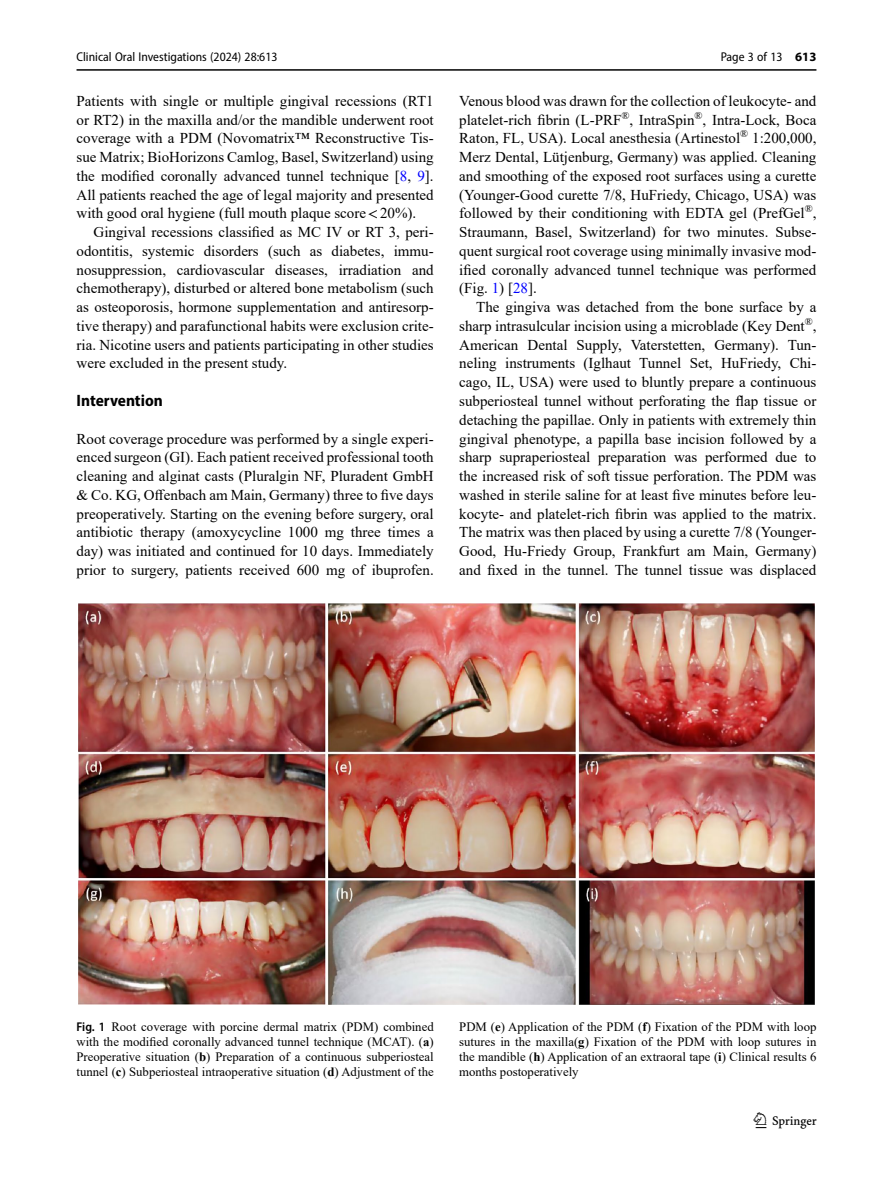
<style>
.page{position:relative;width:893px;height:1187px;background:#fff}
.page>*{position:absolute;margin:0;border:0;box-sizing:border-box;transform-origin:0 0}
.t1{font:22.5px "Springnew";color:#000}
.Head_2{font:700 semi-condensed 16.5px "Myriad Pro";color:#000}
.Body_Text{font:15px/18.8px "Times New Roman";color:#000;text-align:justify}
.Body_Text_Indent{font:15px/18.8px "Times New Roman";color:#000;text-align:justify}
.Figure_Caption{font:12.75px/15px "Times New Roman";color:#000;text-align:justify}
.t2{font:semi-condensed 12.75px "Myriad Pro";color:#000}
.s1{color:#00f}
.s2{font-family:"STIX"}
.s3{font-weight:700;font-stretch:normal}
.s4{font-family:"Myriad Pro";font-weight:600;font-stretch:semi-condensed}
.s5{font-weight:700}
</style>
<div class="page">
<hr style="left:77px;top:69px;width:739px;height:2px;background:#000">
<img style="left:79px;top:603px;width:735px;height:401px">
<p class="t2" style="left:77px;top:49px;width:202px">Clinical Oral Investigations (2024) 28:613</p>
<p class="Body_Text" style="left:77px;top:91px;width:359px">Patients with single or multiple gingival recessions (RT1 or RT2) in the maxilla and/or the mandible underwent root coverage with a PDM (Novomatrix™ Reconstructive Tis&shy;sue Matrix; BioHorizons Camlog, Basel, Switzerland) using the modified coronally advanced tunnel technique [<span class="s1">8</span>, <span class="s1">9</span>].<br>All patients reached the age of legal majority and presented with good oral hygiene (full mouth plaque score<span class="s2">&lt;</span>20%).</p>
<p class="Body_Text_Indent" style="left:77px;top:222px;width:359px;text-indent:17px">Gingival recessions classified as MC IV or RT 3, peri&shy;odontitis, systemic disorders (such as diabetes, immu&shy;nosuppression, cardiovascular diseases, irradiation and chemotherapy), disturbed or altered bone metabolism (such as osteoporosis, hormone supplementation and antiresorp&shy;tive therapy) and parafunctional habits were exclusion crite&shy;ria. Nicotine users and patients participating in other studies were excluded in the present study.</p>
<p class="Head_2" style="left:77px;top:390px;width:88px">Intervention</p>
<p class="Body_Text" style="left:77px;top:428px;width:359px">Root coverage procedure was performed by a single experi&shy;enced surgeon (GI). Each patient received professional tooth cleaning and alginat casts (Pluralgin NF, Pluradent GmbH &amp; Co. KG, Offenbach am Main, Germany) three to five days preoperatively. Starting on the evening before surgery, oral antibiotic therapy (amoxycycline 1000 mg three times a day) was initiated and continued for 10 days. Immediately prior to surgery, patients received 600 mg of ibuprofen.</p>
<p class="t2" style="left:721px;top:49px;width:97px">Page 3 of 13 <span class="s3">613</span></p>
<p class="Body_Text" style="left:459px;top:91px;width:359px">Venous blood was drawn for the collection of leukocyte- and platelet-rich fibrin (L-PRF<sup>®</sup>, IntraSpin<sup>®</sup>, Intra-Lock, Boca Raton, FL, USA). Local anesthesia (Artinestol<sup>®</sup> 1:200,000, Merz Dental, Lütjenburg, Germany) was applied. Cleaning and smoothing of the exposed root surfaces using a curette (Younger-Good curette 7/8, HuFriedy, Chicago, USA) was followed by their conditioning with EDTA gel (PrefGel<sup>®</sup>, Straumann, Basel, Switzerland) for two minutes. Subse&shy;quent surgical root coverage using minimally invasive mod&shy;ified coronally advanced tunnel technique was performed (Fig. <span class="s1">1</span>) [<span class="s1">28</span>].</p>
<p class="Body_Text_Indent" style="left:459px;top:297px;width:359px;text-indent:17px">The gingiva was detached from the bone surface by a sharp intrasulcular incision using a microblade (Key Dent<sup>®</sup>, American Dental Supply, Vaterstetten, Germany). Tun&shy;neling instruments (Iglhaut Tunnel Set, HuFriedy, Chi&shy;cago, IL, USA) were used to bluntly prepare a continuous subperiosteal tunnel without perforating the flap tissue or detaching the papillae. Only in patients with extremely thin gingival phenotype, a papilla base incision followed by a sharp supraperiosteal preparation was performed due to the increased risk of soft tissue perforation. The PDM was washed in sterile saline for at least five minutes before leu&shy;kocyte- and platelet-rich fibrin was applied to the matrix.<br>The matrix was then placed by using a curette 7/8 (Younger-Good, Hu-Friedy Group, Frankfurt am Main, Germany) and fixed in the tunnel. The tunnel tissue was displaced</p>
<p class="Figure_Caption" style="left:77px;top:1019px;width:359px"><span class="s4">Fig. 1</span> Root coverage with porcine dermal matrix (PDM) combined with the modified coronally advanced tunnel technique (MCAT). (<span class="s5">a</span>)<br>Preoperative situation (<span class="s5">b</span>) Preparation of a continuous subperiosteal tunnel (<span class="s5">c</span>) Subperiosteal intraoperative situation (<span class="s5">d</span>) Adjustment of the</p>
<p class="Figure_Caption" style="left:459px;top:1019px;width:359px">PDM (<span class="s5">e</span>) Application of the PDM (<span class="s5">f</span>) Fixation of the PDM with loop sutures in the maxilla(<span class="s5">g</span>) Fixation of the PDM with loop sutures in the mandible (<span class="s5">h</span>) Application of an extraoral tape (<span class="s5">i</span>) Clinical results 6 months postoperatively</p>
<h1 class="t1" style="left:756px;top:1107px;width:63px">1 3</h1>
</div>
